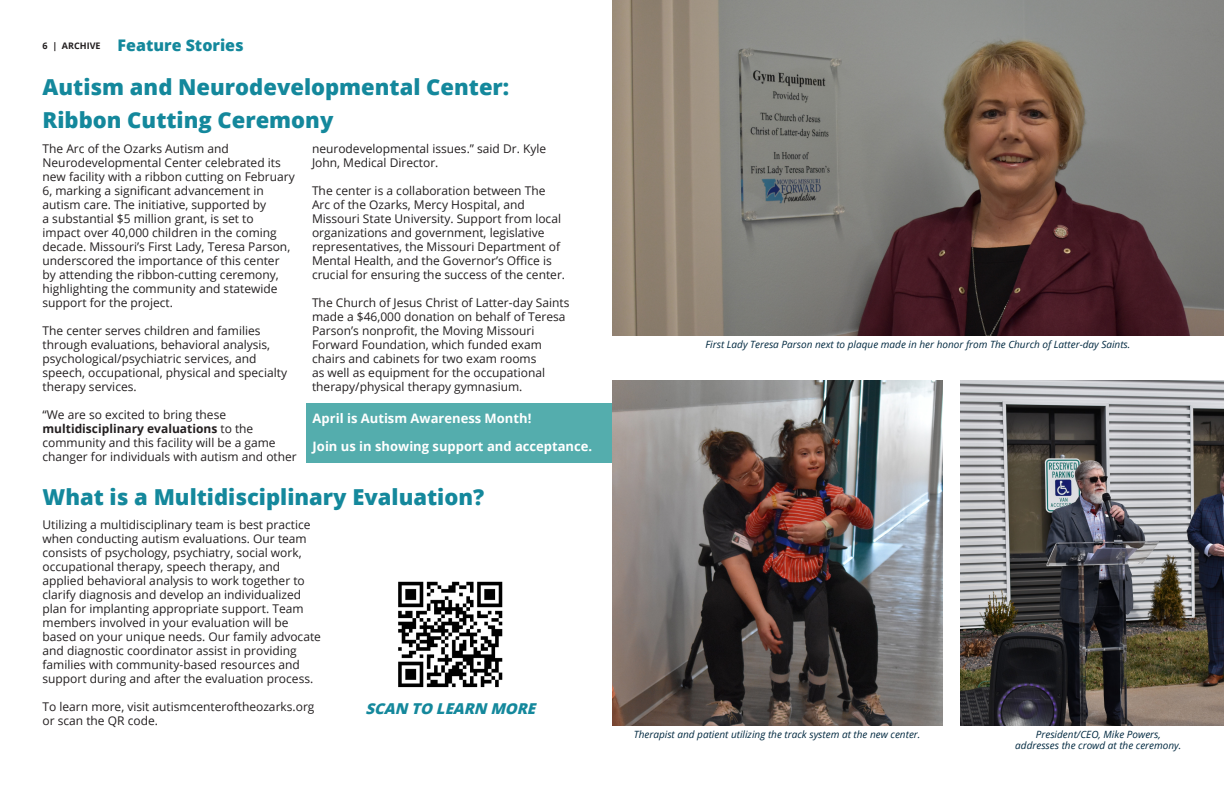
<style>
.page{position:relative;width:1224px;height:792px;background:#fff}
.page>*{position:absolute;margin:0;border:0;box-sizing:border-box;transform-origin:0 0}
.t1{font:800 22px/33px "Open Sans";color:#14889c}
._36pt_bold{font:800 16px "Open Sans";color:#14889c}
.t2{font:italic 800 15px "Open Sans";color:#14889c}
.t3{font:700 13px "Open Sans";color:#fff}
.t4{font:12px/14px "Open Sans";color:#231f20}
.t5{font:italic 10px "Open Sans";color:#002940}
.t6{font:700 9px "Open Sans";color:#231f20}
.s1{font-weight:700}
</style>
<div class="page">
<img style="left:612px;top:0;width:612px;height:336px">
<img style="left:398px;top:581px;width:105px;height:107px">
<img style="left:612px;top:381px;width:330px;height:344px">
<img style="left:961px;top:381px;width:263px;height:344px">
<div style="left:306px;top:403px;width:306px;height:60px;background:#54adad"></div>
<p class="_36pt_bold" style="left:118px;top:33px;width:128px">Feature Stories</p>
<p class="t6" style="left:43px;top:40px;width:60px">6 | ARCHIVE</p>
<p class="t1" style="left:43px;top:70px;width:468px">Autism and Neurodevelopmental Center:<br>Ribbon Cutting Ceremony</p>
<p class="t4" style="left:43px;top:142px;width:254px">The Arc of the Ozarks Autism and Neurodevelopmental Center celebrated its new facility with a ribbon cutting on February 6, marking a significant advancement in autism care. The initiative, supported by<br>a substantial $5 million grant, is set to impact over 40,000 children in the coming decade. Missouri’s First Lady, Teresa Parson, underscored the importance of this center by attending the ribbon-cutting ceremony, highlighting the community and statewide support for the project.</p>
<p class="t4" style="left:43px;top:324px;width:246px">The center serves children and families through evaluations, behavioral analysis, psychological/psychiatric services, and speech, occupational, physical and specialty therapy services.</p>
<p class="t4" style="left:43px;top:408px;width:185px">“We are so excited to bring these</p>
<p class="t4" style="left:43px;top:422px;width:256px"><span class="s1">multidisciplinary evaluations</span> to the community and this facility will be a game changer for individuals with autism and other</p>
<p class="t4" style="left:312px;top:142px;width:236px">neurodevelopmental issues.” said Dr. Kyle<br>John, Medical Director.</p>
<p class="t4" style="left:312px;top:184px;width:255px">The center is a collaboration between The Arc of the Ozarks, Mercy Hospital, and Missouri State University. Support from local organizations and government, legislative representatives, the Missouri Department of Mental Health, and the Governor’s Office is crucial for ensuring the success of the center.</p>
<p class="t4" style="left:312px;top:296px;width:259px">The Church of Jesus Christ of Latter-day Saints made a $46,000 donation on behalf of Teresa Parson’s nonprofit, the Moving Missouri Forward Foundation, which funded exam chairs and cabinets for two exam rooms<br>as well as equipment for the occupational therapy/physical therapy gymnasium.</p>
<p class="t3" style="left:313px;top:409px;width:220px">April is Autism Awareness Month!</p>
<p class="t3" style="left:313px;top:437px;width:281px">Join us in showing support and acceptance.</p>
<p class="t1" style="left:43px;top:480px;width:443px">What is a Multidisciplinary Evaluation?</p>
<p class="t4" style="left:43px;top:517px;width:280px">Utilizing a multidisciplinary team is best practice when conducting autism evaluations. Our team consists of psychology, psychiatry, social work, occupational therapy, speech therapy, and applied behavioral analysis to work together to clarify diagnosis and develop an individualized plan for implanting appropriate support. Team members involved in your evaluation will be based on your unique needs. Our family advocate and diagnostic coordinator assist in providing families with community-based resources and support during and after the evaluation process.</p>
<p class="t4" style="left:43px;top:699px;width:273px">To learn more, visit autismcenteroftheozarks.org or scan the QR code.</p>
<p class="t2" style="left:366px;top:697px;width:176px">SCAN TO LEARN MORE</p>
<p class="t5" style="left:706px;top:338px;width:426px">First Lady Teresa Parson next to plaque made in her honor from The Church of Latter-day Saints.</p>
<p class="t5" style="left:634px;top:728px;width:288px">Therapist and patient utilizing the track system at the new center.</p>
<p class="t5" style="left:1036px;top:728px;width:127px">President/CEO, Mike Powers,</p>
<p class="t5" style="left:1015px;top:739px;width:168px">addresses the crowd at the ceremony.</p>
</div>
